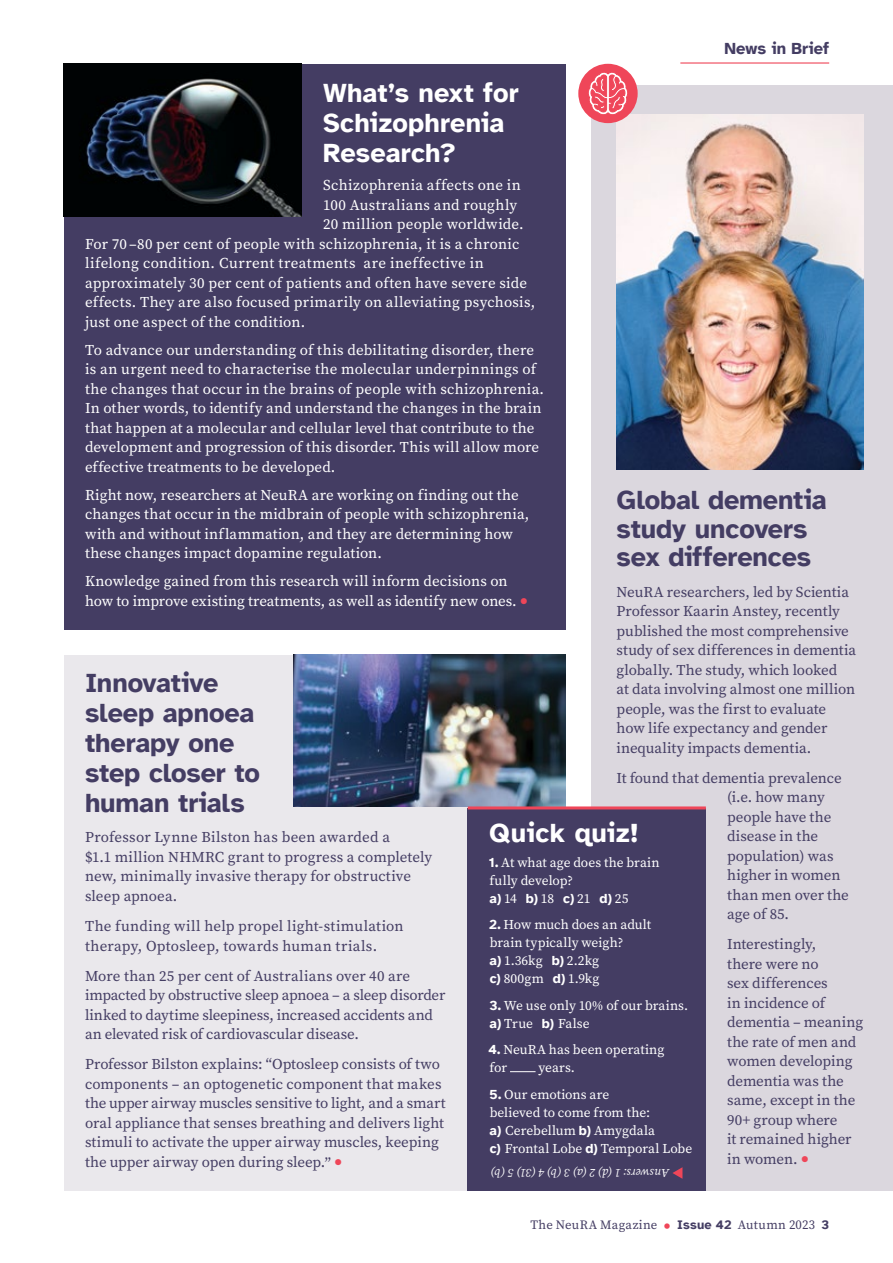
<style>
.page{position:relative;width:893px;height:1263px;background:#fff}
.page>*{position:absolute;margin:0;border:0;box-sizing:border-box;transform-origin:0 0}
.t1{font:700 27px/30px "Atkinson Hyperlegible";letter-spacing:-.005em;color:#443d63}
.t2{font:700 27px/30px "Atkinson Hyperlegible";letter-spacing:.005em;color:#fff}
.t3{font:700 16.5px "Atkinson Hyperlegible";letter-spacing:.005em;color:#443d63}
.t4{font:15px/19.5px "Source Serif Pro";letter-spacing:-.005em;color:#443d63}
.t5{font:15px/19.5px "Source Serif Pro";letter-spacing:.01em;color:#fff}
.t6{font:15px/19.5px "Source Serif Pro";letter-spacing:.015em;color:#443d63}
.t7{font:13.5px/18px "Source Serif Pro";color:#fff}
.t8{font:700 13.5px "Atkinson Hyperlegible";color:#fff}
.t9{font:12.75px "Source Serif Pro";letter-spacing:.025em;color:#443d63}
.t10{font:italic 12px "Source Serif Pro";letter-spacing:-.005em;color:#fff}
.s1{font-size:27px;color:#ef4659}
.s2{font-family:"Atkinson Hyperlegible";font-weight:700}
.s3{font-family:"Source Serif Pro";font-weight:400}
.s4{font-size:24px;color:#ef4659}
</style>
<div class="page">
<div style="left:64px;top:64px;width:502px;height:565px;background:#443d63"></div>
<div style="left:64px;top:655px;width:502px;height:536px;background:#eae8ec"></div>
<div style="left:591px;top:85px;width:302px;height:1106px;background:#dbd7de"></div>
<img style="left:293px;top:655px;width:273px;height:152px">
<img style="left:64px;top:64px;width:238px;height:153px">
<img style="left:617px;top:115px;width:246px;height:355px">
<div style="left:468px;top:808px;width:238px;height:383px;background:#443d63"></div>
<svg style="left:510px;top:1071px;width:26px;height:1px"></svg>
<hr style="left:468px;top:806px;width:238px;height:3px;background:#ef4659">
<hr style="left:680px;top:62px;width:149px;height:2px;background:#ef4659">
<svg style="left:672px;top:1167px;width:10px;height:12px"></svg>
<div style="left:578px;top:64px;width:60px;height:59px;background:#ef4659;border-radius:50%"></div>
<svg style="left:588px;top:71px;width:40px;height:45px"></svg>
<p class="t3" style="left:724px;top:39px;width:106px">News in Brief</p>
<h1 class="t2" style="left:323px;top:78px;width:197px">What’s next for<br>Schizophrenia<br>Research?</h1>
<p class="t5" style="left:323px;top:175px;width:199px">Schizophrenia affects one in</p>
<p class="t5" style="left:323px;top:195px;width:196px">100 Australians and roughly</p>
<p class="t5" style="left:323px;top:214px;width:202px">20 million people worldwide.</p>
<p class="t5" style="left:85px;top:234px;width:436px">For 70 –80 per cent of people with schizophrenia, it is a chronic</p>
<p class="t5" style="left:85px;top:253px;width:400px">lifelong condition. Current treatments are ineffective in</p>
<p class="t5" style="left:85px;top:273px;width:443px">approximately 30 per cent of patients and often have severe side</p>
<p class="t5" style="left:85px;top:292px;width:452px">effects. They are also focused primarily on alleviating psychosis,</p>
<p class="t5" style="left:85px;top:312px;width:222px">just one aspect of the condition.</p>
<p class="t5" style="left:85px;top:340px;width:461px">To advance our understanding of this debilitating disorder, there is an urgent need to characterise the molecular underpinnings of the changes that occur in the brains of people with schizophrenia.<br>In other words, to identify and understand the changes in the brain that happen at a molecular and cellular level that contribute to the development and progression of this disorder. This will allow more effective treatments to be developed.</p>
<p class="t5" style="left:85px;top:485px;width:446px">Right now, researchers at NeuRA are working on finding out the changes that occur in the midbrain of people with schizophrenia, with and without inflammation, and they are determining how these changes impact dopamine regulation.</p>
<p class="t5" style="left:85px;top:571px;width:445px">Knowledge gained from this research will inform decisions on how to improve existing treatments, as well as identify new ones. <span class="s1">•</span></p>
<h1 class="t1" style="left:617px;top:486px;width:212px;line-height:28.5px">Global dementia study uncovers sex differences</h1>
<p class="t4" style="left:617px;top:582px;width:241px">NeuRA researchers, led by Scientia Professor Kaarin Anstey, recently published the most comprehensive study of sex differences in dementia globally. The study, which looked<br>at data involving almost one million people, was the first to evaluate how life expectancy and gender inequality impacts dementia.</p>
<p class="t4" style="left:727px;top:768px;width:123px;text-indent:-111px">It found that dementia prevalence (i.e. how many people have the disease in the population) was higher in women than men over the age of 85.</p>
<p class="t4" style="left:727px;top:934px;width:138px">Interestingly,<br>there were no<br>sex differences<br>in incidence of dementia – meaning the rate of men and women developing dementia was the same, except in the<br>90+ group where<br>it remained higher in women. <span class="s1">•</span></p>
<h1 class="t1" style="left:85px;top:668px;width:177px">Innovative sleep apnoea therapy one step closer to human trials</h1>
<p class="t4" style="left:85px;top:828px;width:349px">Professor Lynne Bilston has been awarded a<br>$1.1 million NHMRC grant to progress a completely new, minimally invasive therapy for obstructive sleep apnoea.</p>
<p class="t6" style="left:85px;top:916px;width:320px">The funding will help propel light-stimulation therapy, Optosleep, towards human trials.</p>
<p class="t4" style="left:85px;top:966px;width:362px">More than 25 per cent of Australians over 40 are impacted by obstructive sleep apnoea – a sleep disorder linked to daytime sleepiness, increased accidents and an elevated risk of cardiovascular disease.</p>
<p class="t4" style="left:85px;top:1054px;width:362px">Professor Bilston explains: “Optosleep consists of two components – an optogenetic component that makes the upper airway muscles sensitive to light, and a smart oral appliance that senses breathing and delivers light stimuli to activate the upper airway muscles, keeping the upper airway open during sleep.” <span class="s1">•</span></p>
<h1 class="t2" style="left:489px;top:818px;width:151px">Quick quiz!</h1>
<p class="t7" style="left:489px;top:853px;width:172px"><span class="s2">1.</span> At what age does the brain fully develop?</p>
<p class="t8" style="left:489px;top:890px;width:141px">a) <span class="s3">14</span> b) <span class="s3">18</span> c) <span class="s3">21</span> d) <span class="s3">25</span></p>
<p class="t7" style="left:489px;top:915px;width:164px"><span class="s2">2.</span> How much does an adult brain typically weigh?<br><span class="s2">a)</span> 1.36kg <span class="s2">b)</span> 2.2kg<br><span class="s2">c)</span> 800gm <span class="s2">d)</span> 1.9kg</p>
<p class="t7" style="left:489px;top:996px;width:200px"><span class="s2">3.</span> We use only 10% of our brains. <span class="s2">a)</span> True <span class="s2">b)</span> False</p>
<p class="t7" style="left:489px;top:1040px;width:177px"><span class="s2">4.</span> NeuRA has been operating for</p>
<p class="t7" style="left:538px;top:1058px;width:38px">years.</p>
<p class="t7" style="left:489px;top:1085px;width:204px"><span class="s2">5.</span> Our emotions are<br>believed to come from the:<br><span class="s2">a)</span> Cerebellum <span class="s2">b)</span> Amygdala<br><span class="s2">c)</span> Frontal Lobe <span class="s2">d)</span> Temporal Lobe</p>
<p class="t10" style="left:669px;top:1180px;width:180px;rotate:-180deg">Answers: 1 (d) 2 (a) 3 (b) 4 (31) 5 (b)</p>
<p class="t9" style="left:530px;top:1217px;width:300px">The NeuRA Magazine <span class="s4">•</span> <span class="s2">Issue 42</span> Autumn 2023 <span class="s2">3</span></p>
</div>
